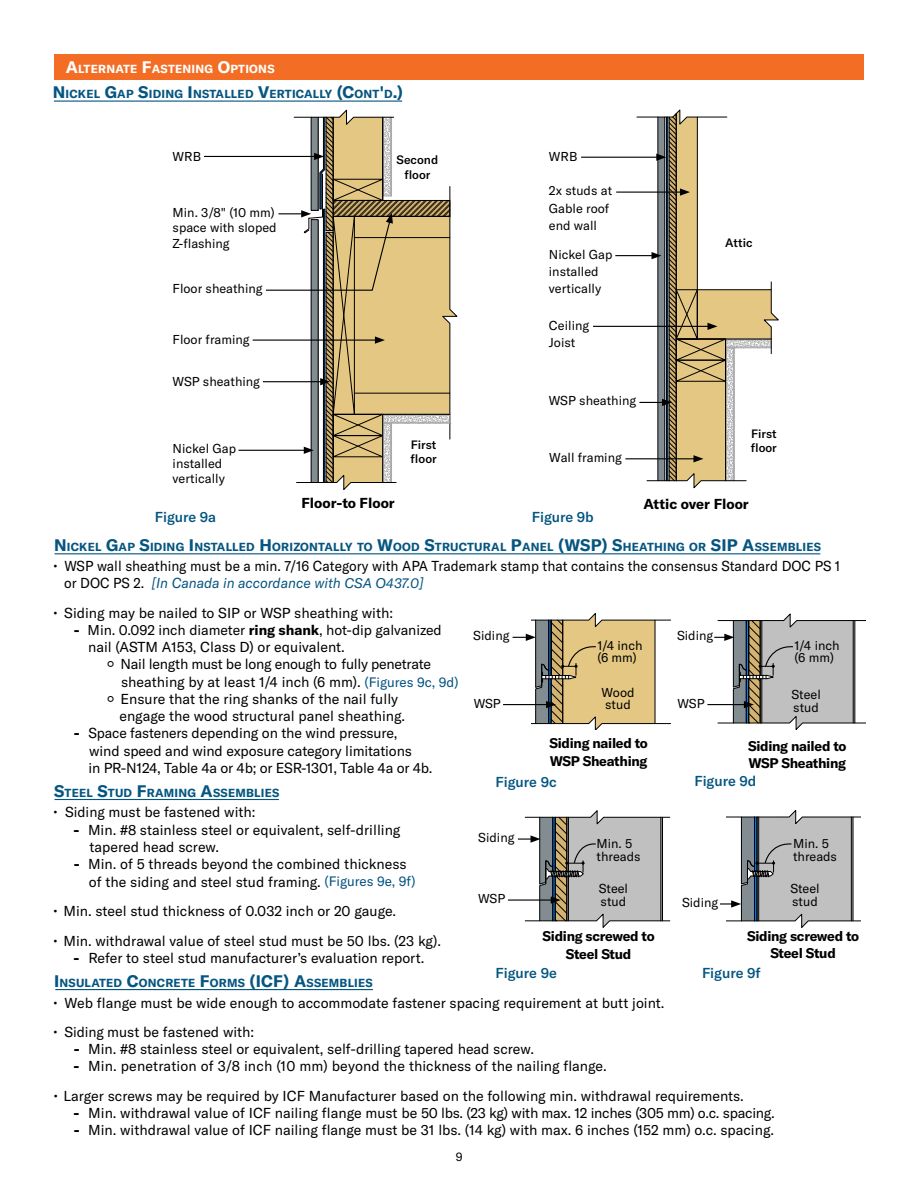
<style>
.page{position:relative;width:918px;height:1188px;background:#fff}
.page>*{position:absolute;margin:0;border:0;box-sizing:border-box;transform-origin:0 0}
.t1{font:14.25px/17.2px "GT America";color:#000}
.t2{font:500 14.25px "GT America";color:#005581}
.t3{font:14.25px "GT America";letter-spacing:-.02em;color:#000}
.t4{font:700 14.25px "GT America";color:#000}
.t5{font:14.1px "GT America";letter-spacing:-.005em;color:#000}
.t6{font:700 13.8px/17.2px "GT America";letter-spacing:-.02em;color:#000101}
.t7{font:12.75px/12.8px "GT America";color:#000}
.t8{font:500 12px/14.4px "GT America";color:#000}
.t9{font:12px "GT America";color:#000}
.t10{font:700 11.55px "GT America";letter-spacing:.02em;color:#055580}
.t11{font:700 11.55px "GT America";letter-spacing:.02em;color:#fff}
.s1{font-size:16.5px}
.s2{color:#000101}
.s3{font-style:italic;color:#055580}
.s4{font-style:italic;font-size:13.8px;color:#055580}
.s5{font-weight:700}
.s6{font-family:"MS Gothic"}
.s7{font-size:13.5px;color:#005080}
.s8{color:#000}
</style>
<div class="page">
<hr style="left:55px;top:989px;width:318px;height:1px;background:#005581">
<hr style="left:55px;top:799px;width:224px;height:1px;background:#005581">
<hr style="left:55px;top:553px;width:765px;height:1px;background:#005581">
<hr style="left:503px;top:704px;width:45px;height:1px;background:#000101">
<hr style="left:508px;top:899px;width:45px;height:2px;background:#000101">
<svg style="left:518px;top:810px;width:152px;height:118px"></svg>
<svg style="left:720px;top:810px;width:140px;height:118px"></svg>
<div style="left:54px;top:54px;width:810px;height:26px;background:#f36e24"></div>
<svg style="left:513px;top:613px;width:158px;height:117px"></svg>
<hr style="left:707px;top:704px;width:39px;height:1px;background:#000101">
<svg style="left:714px;top:614px;width:152px;height:116px"></svg>
<hr style="left:204px;top:156px;width:112px;height:1px;background:#000">
<hr style="left:253px;top:340px;width:124px;height:1px;background:#000">
<hr style="left:263px;top:381px;width:60px;height:1px;background:#000">
<hr style="left:238px;top:450px;width:68px;height:1px;background:#000">
<svg style="left:265px;top:110px;width:192px;height:380px"></svg>
<hr style="left:615px;top:255px;width:39px;height:1px;background:#000">
<hr style="left:616px;top:192px;width:66px;height:1px;background:#000">
<hr style="left:593px;top:326px;width:117px;height:1px;background:#000">
<hr style="left:581px;top:157px;width:78px;height:1px;background:#000">
<hr style="left:625px;top:458px;width:71px;height:1px;background:#000">
<svg style="left:637px;top:110px;width:142px;height:378px"></svg>
<hr style="left:54px;top:101px;width:348px;height:1px;background:#005581">
<p class="t11" style="left:66px;top:62px;width:210px"><span class="s1">A</span>LTERNATE <span class="s1">F</span>ASTENING <span class="s1">O</span>PTIONS</p>
<p class="t10" style="left:53px;top:87px;width:352px"><span class="s1">N</span> ICKEL <span class="s1">G</span>AP <span class="s1">S</span>IDING <span class="s1">I</span> NSTALLED <span class="s1">V</span>ERTICALLY <span class="s1">(C</span>ONT<span class="s1">'</span>D<span class="s1">.)</span></p>
<p class="t7" style="left:173px;top:150px;width:30px">WRB</p>
<p class="t7" style="left:173px;top:205px;width:106px;line-height:15.3px">Min. 3/8" (10 mm) space with sloped<br>Z-flashing</p>
<p class="t7" style="left:173px;top:282px;width:92px">Floor sheathing</p>
<p class="t7" style="left:173px;top:333px;width:78px">Floor framing</p>
<p class="t7" style="left:173px;top:375px;width:89px">WSP sheathing</p>
<p class="t7" style="left:173px;top:441px;width:65px;line-height:15.3px">Nickel Gap installed vertically</p>
<p class="t2" style="left:155px;top:509px;width:63px">Figure 9a</p>
<p class="t8" style="left:397px;top:153px;width:43px;text-align:center">Second floor</p>
<p class="t4" style="left:301px;top:494px;width:95px">Floor-to Floor</p>
<p class="t8" style="left:411px;top:437px;width:28px">First floor</p>
<p class="t7" style="left:549px;top:150px;width:30px">WRB</p>
<p class="t7" style="left:549px;top:182px;width:65px;line-height:17.2px">2x studs at<br>Gable roof end wall</p>
<p class="t7" style="left:549px;top:246px;width:65px;line-height:17.2px">Nickel Gap installed vertically</p>
<p class="t7" style="left:549px;top:317px;width:42px;line-height:17.2px">Ceiling<br>Joist</p>
<p class="t7" style="left:549px;top:394px;width:89px">WSP sheathing</p>
<p class="t7" style="left:549px;top:451px;width:74px">Wall framing</p>
<p class="t8" style="left:725px;top:235px;width:29px">Attic</p>
<p class="t8" style="left:751px;top:427px;width:28px">First floor</p>
<p class="t2" style="left:532px;top:509px;width:64px">Figure 9b</p>
<p class="t4" style="left:643px;top:495px;width:107px">Attic over Floor</p>
<p class="t10" style="left:54px;top:539px;width:667px"><span class="s1">N</span> ICKEL <span class="s1">G</span>AP <span class="s1">S</span>IDING <span class="s1">I</span> NSTALLED <span class="s1">H</span>ORIZONTALLY TO <span class="s1">W</span>OOD <span class="s1">S</span>TRUCTURAL <span class="s1">P</span>ANEL <span class="s1">(WSP) S</span>HEATHING OR <span class="s1">SIP</span></p>
<p class="t10" style="left:742px;top:539px;width:80px"><span class="s1">A</span>SSEMBLIES</p>
<p class="t1" style="left:64px;top:557px;width:778px;text-indent:-11px">• WSP wall sheathing <span class="s2">must</span> be a min. 7/16 Category with APA Trademark stamp that contains the consensus Standard DOC PS 1 or DOC PS 2. <span class="s3">[In Canada in accordance with</span> <span class="s4">CSA O437.0</span><span class="s3">]</span></p>
<p class="t1" style="left:53px;top:604px;width:342px">• Siding may be nailed to SIP or WSP sheathing with:</p>
<p class="t5" style="left:74px;top:622px;width:370px"><span class="s5">-</span> Min. 0.092 inch diameter <span class="s5">ring shank</span>, hot-dip galvanized</p>
<p class="t1" style="left:88px;top:638px;width:258px">nail (ASTM A153, Class D) or equivalent.</p>
<p class="t3" style="left:107px;top:656px;width:326px"><span class="s6">￮</span> Nail length must be long enough to fully penetrate</p>
<p class="t1" style="left:121px;top:673px;width:339px">sheathing by at least 1/4 inch (6 mm). <span class="s7">(Figures 9c, 9d)</span></p>
<p class="t1" style="left:107px;top:690px;width:293px"><span class="s6">￮</span> Ensure that the ring shanks of the nail fully</p>
<p class="t1" style="left:119px;top:707px;width:287px">engage the wood structural panel sheathing.</p>
<p class="t1" style="left:89px;top:725px;width:345px;text-indent:-15px"><span class="s5">-</span> Space fasteners depending on the wind pressure,<br>wind speed and wind exposure category limitations<br>in PR-N124, Table 4a or 4b; or ESR-1301, Table 4a or 4b.</p>
<p class="t7" style="left:473px;top:629px;width:38px">Siding</p>
<p class="t7" style="left:677px;top:629px;width:38px">Siding</p>
<p class="t7" style="left:597px;top:639px;width:47px">1/4 inch (6 mm)</p>
<p class="t7" style="left:795px;top:639px;width:47px">1/4 inch (6 mm)</p>
<p class="t7" style="left:474px;top:697px;width:29px">WSP</p>
<p class="t7" style="left:602px;top:686px;width:35px">Wood stud</p>
<p class="t6" style="left:549px;top:735px;width:100px"><span class="s8">Siding</span> nailed to<br>WSP Sheathing</p>
<p class="t7" style="left:678px;top:697px;width:29px">WSP</p>
<p class="t7" style="left:791px;top:688px;width:31px">Steel stud</p>
<p class="t6" style="left:748px;top:737px;width:100px"><span class="s8">Siding</span> nailed to<br>WSP Sheathing</p>
<p class="t2" style="left:694px;top:773px;width:64px">Figure 9d</p>
<p class="t2" style="left:496px;top:773px;width:63px">Figure 9c</p>
<p class="t10" style="left:54px;top:786px;width:227px"><span class="s1">S</span>TEEL <span class="s1">S</span>TUD <span class="s1">F</span>RAMING <span class="s1">A</span>SSEMBLIES</p>
<p class="t1" style="left:53px;top:804px;width:204px">• Siding must be fastened with:</p>
<p class="t1" style="left:90px;top:821px;width:313px;text-indent:-16px"><span class="s5">-</span> Min. #8 stainless steel or equivalent, self-drilling tapered head screw.</p>
<p class="t1" style="left:89px;top:856px;width:328px;text-indent:-15px"><span class="s5">-</span> Min. of 5 threads beyond the combined thickness of the siding and steel stud framing. <span class="s7">(Figures 9e, 9f)</span></p>
<p class="t1" style="left:53px;top:903px;width:345px">• Min. steel stud thickness of 0.032 inch or 20 gauge.</p>
<p class="t1" style="left:53px;top:932px;width:390px">• Min. withdrawal value of steel stud must be 50 lbs. (23 kg).</p>
<p class="t1" style="left:74px;top:949px;width:352px"><span class="s5">-</span> Refer to steel stud manufacturer’s evaluation report.</p>
<p class="t7" style="left:478px;top:831px;width:38px">Siding</p>
<p class="t7" style="left:597px;top:837px;width:45px">Min. 5 threads</p>
<p class="t7" style="left:793px;top:837px;width:45px">Min. 5 threads</p>
<p class="t7" style="left:790px;top:883px;width:31px">Steel stud</p>
<p class="t7" style="left:478px;top:892px;width:29px">WSP</p>
<p class="t7" style="left:599px;top:883px;width:31px">Steel stud</p>
<p class="t7" style="left:682px;top:896px;width:38px">Siding</p>
<p class="t6" style="left:747px;top:927px;width:114px;text-align:center"><span class="s8">Siding</span> screwed to<br>Steel Stud</p>
<p class="t6" style="left:543px;top:928px;width:114px;text-align:center"><span class="s8">Siding</span> screwed to<br>Steel Stud</p>
<p class="t2" style="left:702px;top:965px;width:60px">Figure 9f</p>
<p class="t2" style="left:496px;top:964px;width:63px">Figure 9e</p>
<p class="t10" style="left:54px;top:976px;width:320px"><span class="s1">I</span> NSULATED <span class="s1">C</span>ONCRETE <span class="s1">F</span>ORMS <span class="s1">(ICF) A</span>SSEMBLIES</p>
<p class="t1" style="left:53px;top:994px;width:613px">• Web flange must be wide enough to accommodate fastener spacing requirement at butt joint.</p>
<p class="t1" style="left:53px;top:1023px;width:203px">• Siding must be fastened with:</p>
<p class="t1" style="left:74px;top:1041px;width:462px"><span class="s5">-</span> Min. #8 stainless steel or equivalent, self-drilling tapered head screw.</p>
<p class="t1" style="left:74px;top:1058px;width:535px"><span class="s5">-</span> Min. penetration of 3/8 inch (10 mm) beyond the thickness of the nailing flange.</p>
<p class="t1" style="left:53px;top:1087px;width:692px">• Larger screws may be required by ICF Manufacturer based on the following min. withdrawal requirements.</p>
<p class="t1" style="left:74px;top:1104px;width:703px"><span class="s5">-</span> Min. withdrawal value of ICF nailing flange must be 50 lbs. (23 kg) with max. 12 inches (305 mm) o.c. spacing.</p>
<p class="t1" style="left:74px;top:1122px;width:702px"><span class="s5">-</span> Min. withdrawal value of ICF nailing flange must be 31 lbs. (14 kg) with max. 6 inches (152 mm) o.c. spacing.</p>
<p class="t9" style="left:456px;top:1150px;width:8px">9</p>
</div>
